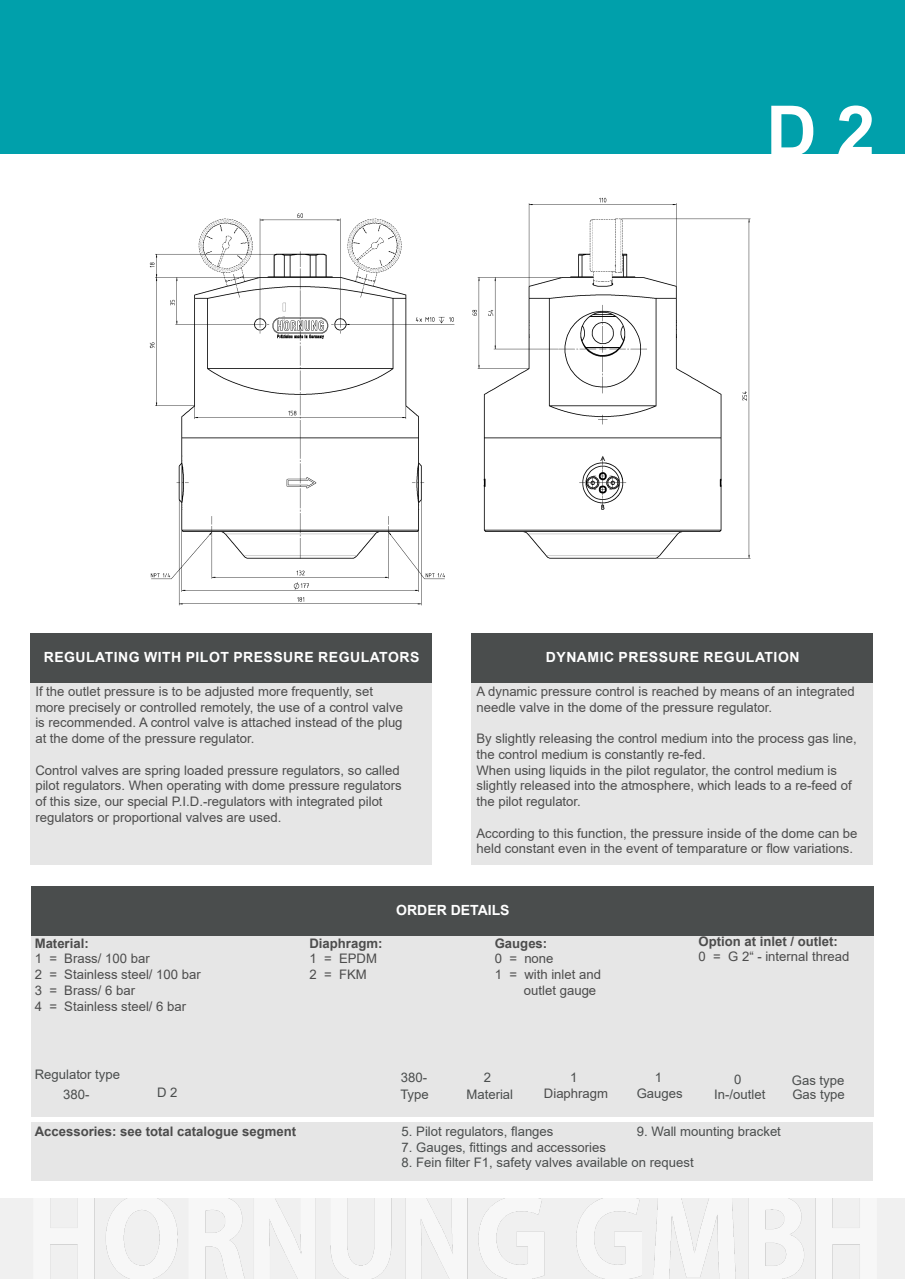
<style>
.page{position:relative;width:905px;height:1279px;background:#fff}
.page>*{position:absolute;margin:0;border:0;box-sizing:border-box;transform-origin:0 0}
.t1{font:700 70px "Arial";color:#fff}
.t2{font:700 14px "Arial";letter-spacing:.035em;color:#fff}
.t3{font:700 14px "Arial";color:#fff}
.t4{font:13.12px/15.8px "Arial";color:#4c4c4c}
.t5{font:13.12px "Arial";color:#4a4d4d}
.t6{font:700 13.12px "Arial";color:#4c4c4c}
.s1{color:#4c4c4c}
</style>
<div class="page">
<div style="left:0;top:0;width:904px;height:153px;background:#00a0ab"></div>
<div style="left:31px;top:885px;width:842px;height:231px;background:#e6e6e6"></div>
<div style="left:31px;top:885px;width:842px;height:50px;background:#4a4d4d"></div>
<div style="left:0;top:1198px;width:904px;height:80px;background:#f0f0f0"></div>
<div style="left:31px;top:1121px;width:842px;height:59px;background:#e6e6e6"></div>
<img style="left:50px;top:1198px;width:810px;height:80px">
<div style="left:31px;top:633px;width:401px;height:231px;background:#e6e6e6"></div>
<div style="left:31px;top:633px;width:401px;height:50px;background:#4a4d4d"></div>
<div style="left:471px;top:633px;width:401px;height:231px;background:#e6e6e6"></div>
<div style="left:471px;top:633px;width:401px;height:50px;background:#4a4d4d"></div>
<img style="left:149px;top:197px;width:602px;height:409px">
<p class="t1" style="left:766px;top:82px;width:110px">D 2</p>
<p class="t2" style="left:44px;top:647px;width:377px">REGULATING WITH PILOT PRESSURE REGULATORS</p>
<p class="t2" style="left:546px;top:647px;width:255px">DYNAMIC PRESSURE REGULATION</p>
<p class="t4" style="left:35px;top:683px;width:339px">If the outlet pressure is to be adjusted more frequently, set</p>
<p class="t4" style="left:35px;top:699px;width:369px">more precisely or controlled remotely, the use of a control valve</p>
<p class="t4" style="left:35px;top:714px;width:368px">is recommended. A control valve is attached instead of the plug</p>
<p class="t4" style="left:35px;top:730px;width:220px">at the dome of the pressure regulator.</p>
<p class="t4" style="left:35px;top:762px;width:365px">Control valves are spring loaded pressure regulators, so called</p>
<p class="t4" style="left:35px;top:777px;width:368px">pilot regulators. When operating with dome pressure regulators</p>
<p class="t4" style="left:35px;top:793px;width:348px">of this size, our special P.I.D.-regulators with integrated pilot</p>
<p class="t4" style="left:35px;top:809px;width:247px">regulators or proportional valves are used.</p>
<p class="t4" style="left:476px;top:683px;width:379px">A dynamic pressure control is reached by means of an integrated needle valve in the dome of the pressure regulator.</p>
<p class="t4" style="left:476px;top:730px;width:382px">By slightly releasing the control medium into the process gas line, the control medium is constantly re-fed.</p>
<p class="t4" style="left:476px;top:762px;width:376px">When using liquids in the pilot regulator, the control medium is slightly released into the atmosphere, which leads to a re-feed of the pilot regulator.</p>
<p class="t4" style="left:476px;top:825px;width:382px">According to this function, the pressure inside of the dome can be held constant even in the event of temparature or flow variations.</p>
<p class="t3" style="left:396px;top:900px;width:115px">ORDER DETAILS</p>
<p class="t6" style="left:35px;top:933px;width:55px">Material:</p>
<p class="t4" style="left:35px;top:950px;width:116px">1 = Brass/ 100 bar</p>
<p class="t4" style="left:35px;top:966px;width:167px">2 = Stainless steel/ 100 bar</p>
<p class="t4" style="left:35px;top:982px;width:102px">3 = Brass/ 6 bar</p>
<p class="t4" style="left:35px;top:997px;width:153px">4 = Stainless steel/ 6 bar</p>
<p class="t6" style="left:309px;top:933px;width:74px">Diaphragm:</p>
<p class="t4" style="left:309px;top:950px;width:69px">1 = EPDM</p>
<p class="t4" style="left:309px;top:966px;width:59px">2 = FKM</p>
<p class="t6" style="left:494px;top:933px;width:54px">Gauges:</p>
<p class="t4" style="left:494px;top:950px;width:60px">0 = none</p>
<p class="t4" style="left:494px;top:966px;width:108px">1 = with inlet and</p>
<p class="t4" style="left:524px;top:982px;width:74px">outlet gauge</p>
<p class="t6" style="left:698px;top:931px;width:141px">Option at inlet / outlet:</p>
<p class="t4" style="left:698px;top:948px;width:152px">0 = G 2“ - internal thread</p>
<p class="t5" style="left:35px;top:1065px;width:87px">Regulator type</p>
<p class="t5" style="left:401px;top:1067px;width:28px">380-</p>
<p class="t5" style="left:400px;top:1085px;width:30px">Type</p>
<p class="t5" style="left:63px;top:1084px;width:28px">380-</p>
<p class="t5" style="left:157px;top:1083px;width:22px">D 2</p>
<p class="t5" style="left:483px;top:1067px;width:9px">2</p>
<p class="t5" style="left:466px;top:1084px;width:48px">Material</p>
<p class="t5" style="left:570px;top:1067px;width:9px">1</p>
<p class="t4" style="left:544px;top:1085px;width:66px">Diaphragm</p>
<p class="t5" style="left:654px;top:1067px;width:9px">1</p>
<p class="t5" style="left:734px;top:1070px;width:9px">0</p>
<p class="t5" style="left:791px;top:1071px;width:54px">Gas type</p>
<p class="t5" style="left:636px;top:1084px;width:47px">Gauges</p>
<p class="t5" style="left:714px;top:1085px;width:53px">In-/outlet</p>
<p class="t5" style="left:792px;top:1085px;width:54px">Gas type</p>
<p class="t6" style="left:35px;top:1121px;width:263px">Accessories: see total catalogue segment</p>
<p class="t5" style="left:401px;top:1122px;width:153px">5. Pilot regulators, flanges</p>
<p class="t5" style="left:636px;top:1122px;width:145px">9. Wall mounting bracket</p>
<p class="t5" style="left:401px;top:1137px;width:206px">7. Gauges, fittings and <span class="s1">accessories</span></p>
<p class="t5" style="left:401px;top:1153px;width:293px">8. Fein filter F1, safety valves available on request</p>
</div>
